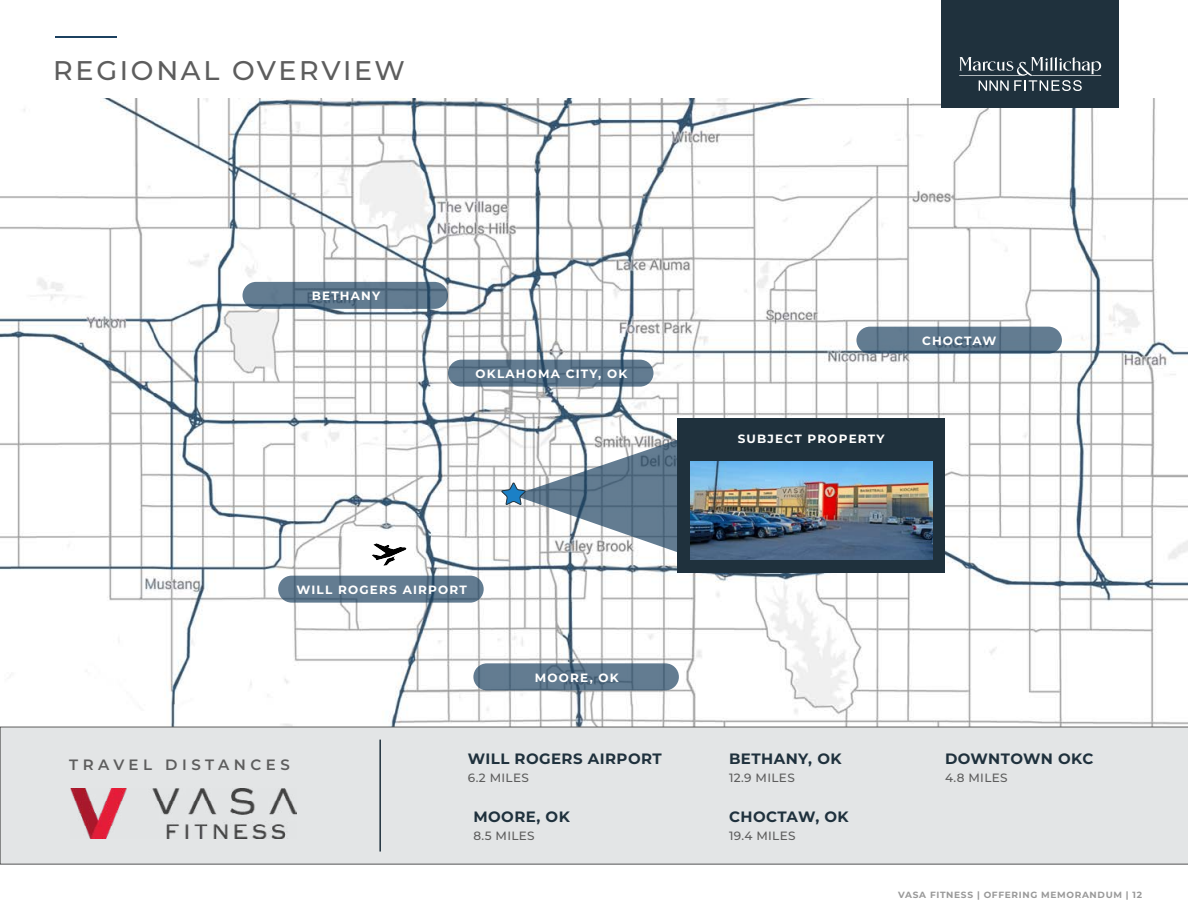
<style>
.page{position:relative;width:1188px;height:918px;background:#fff}
.page>*{position:absolute;margin:0;border:0;box-sizing:border-box;transform-origin:0 0}
.t1{font:500 27px "Montserrat";letter-spacing:.1em;color:#5d5d5d}
.t2{font:700 15px "Montserrat";letter-spacing:.03em;color:#1f313d}
.t3{font:600 15px "Montserrat";letter-spacing:.3em;color:#5d5d5d}
.t4{font:700 12px "Montserrat";letter-spacing:.1em;color:#fff}
.t5{font:500 12px "Montserrat";letter-spacing:.03em;color:#5d5d5d}
.t6{font:700 9px "Montserrat";letter-spacing:.075em;color:#999}
</style>
<div class="page">
<img style="left:0;top:98px;width:1188px;height:629px">
<div style="left:0;top:727px;width:1188px;height:137px;background:#e3e5e6"></div>
<svg style="left:473px;top:663px;width:206px;height:27px;background:#5f788d"></svg>
<svg style="left:278px;top:576px;width:206px;height:27px;background:#627b8f"></svg>
<svg style="left:856px;top:327px;width:206px;height:27px;background:#5d768b"></svg>
<svg style="left:243px;top:282px;width:205px;height:27px;background:#5a748a"></svg>
<svg style="left:448px;top:360px;width:206px;height:27px;background:#5d768b"></svg>
<div style="left:345px;top:521px;width:87px;height:47px;background:#fff;opacity:.5"></div>
<div style="left:926px;top:0;width:206px;height:110px;background:#fff;opacity:.5"></div>
<svg style="left:959px;top:57px;width:143px;height:34px;background:#4c5b64"></svg>
<hr style="left:55px;top:36px;width:61px;height:2px;background:#1c4160">
<div style="left:677px;top:418px;width:268px;height:155px;background:#1f313d"></div>
<img style="left:690px;top:461px;width:242px;height:99px">
<svg style="left:501px;top:440px;width:176px;height:112px"></svg>
<hr style="left:379px;top:740px;width:2px;height:112px;background:#1f313d">
<img style="left:71px;top:789px;width:226px;height:50px">
<h1 class="t1" style="left:53px;top:52px;width:353px">REGIONAL OVERVIEW</h1>
<p class="t4" style="left:312px;top:287px;width:70px">BETHANY</p>
<p class="t4" style="left:476px;top:365px;width:153px">OKLAHOMA CITY, OK</p>
<p class="t4" style="left:297px;top:581px;width:172px">WILL ROGERS AIRPORT</p>
<p class="t4" style="left:535px;top:669px;width:85px">MOORE, OK</p>
<p class="t3" style="left:69px;top:754px;width:222px">TRAVEL DISTANCES</p>
<p class="t2" style="left:468px;top:748px;width:195px">WILL ROGERS AIRPORT</p>
<p class="t5" style="left:468px;top:770px;width:63px">6.2 MILES</p>
<p class="t2" style="left:473px;top:805px;width:98px">MOORE, OK</p>
<p class="t5" style="left:473px;top:827px;width:63px">8.5 MILES</p>
<p class="t4" style="left:738px;top:430px;width:148px">SUBJECT PROPERTY</p>
<p class="t4" style="left:922px;top:332px;width:76px">CHOCTAW</p>
<p class="t2" style="left:729px;top:748px;width:114px">BETHANY, OK</p>
<p class="t5" style="left:729px;top:770px;width:67px">12.9 MILES</p>
<p class="t2" style="left:729px;top:805px;width:121px">CHOCTAW, OK</p>
<p class="t5" style="left:729px;top:827px;width:68px">19.4 MILES</p>
<p class="t2" style="left:945px;top:748px;width:150px">DOWNTOWN OKC</p>
<p class="t5" style="left:945px;top:770px;width:64px">4.8 MILES</p>
<p class="t6" style="left:898px;top:889px;width:245px">VASA FITNESS | OFFERING MEMORANDUM | 12</p>
</div>
